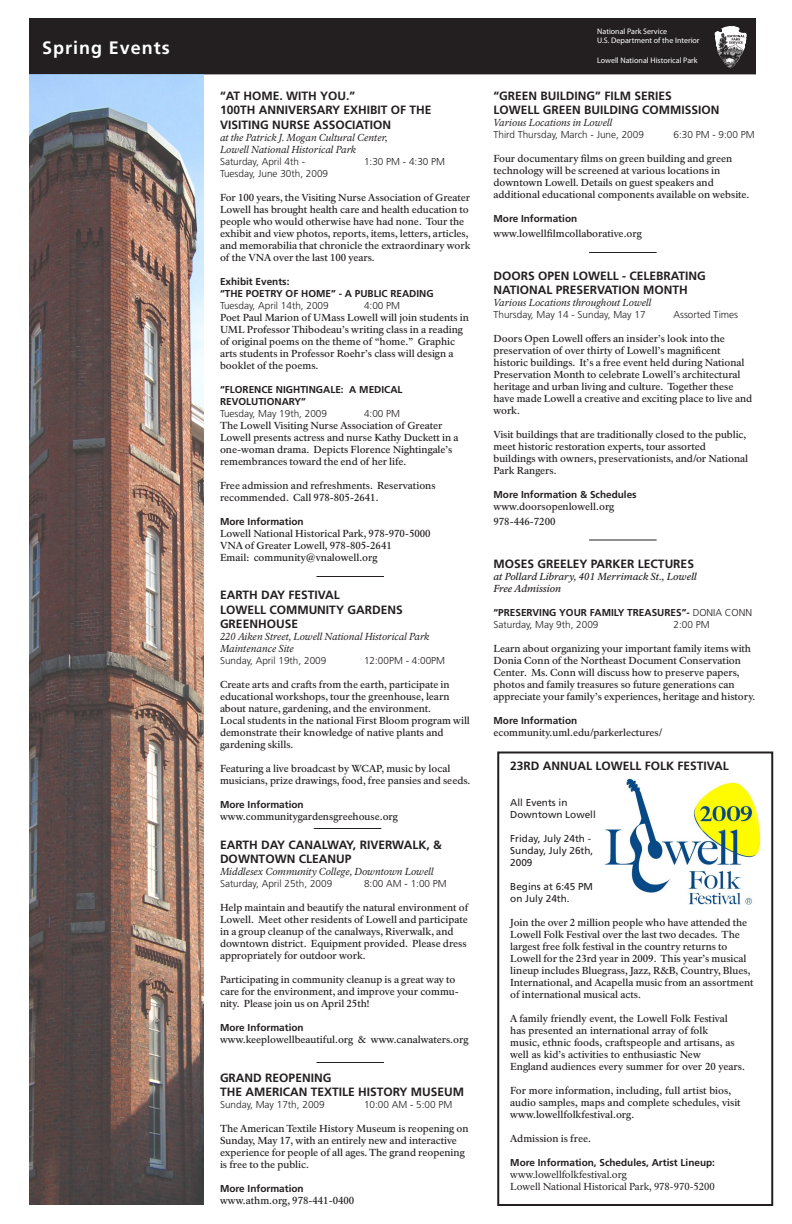
<style>
.page{position:relative;width:792px;height:1224px;background:#fff}
.page>*{position:absolute;margin:0;border:0;box-sizing:border-box;transform-origin:0 0}
.t1{font:700 18px "Frutiger LT Std";letter-spacing:.055em;color:#fff}
.t2{font:700 12px/14.4px "Frutiger LT Std";color:#231f20}
.t3{font:500 10px/12px "NPS Rawlinson OT";letter-spacing:-.005em;color:#231f20}
.t4{font:700 10px/12px "Frutiger LT Std";color:#231f20}
.t5{font:300 10px "Frutiger LT Std";color:#231f20}
.t6{font:italic 10px/12px "NPS Rawlinson OT";color:#231f20}
.t7{font:10px/12px "Frutiger LT Std";color:#231f20}
.t8{font:10px/12px "NPS Rawlinson OT";letter-spacing:-.005em;color:#231f20}
.t9{font:italic 10px/12px "NPS Rawlinson OT Med";color:#231f20}
.t10{font:8px/9.6px "Myriad Pro";color:#fff}
.s1{font-weight:300}
</style>
<div class="page">
<div style="left:30px;top:18px;width:726px;height:56px;background:#231f20"></div>
<img style="left:714px;top:27px;width:33px;height:42px">
<div style="left:497px;top:752px;width:276px;height:454px;border:2px solid #231f20"></div>
<img style="left:29px;top:74px;width:174px;height:1130px">
<hr style="left:316px;top:576px;width:68px;height:1px;background:#231f20">
<hr style="left:589px;top:252px;width:68px;height:1px;background:#231f20">
<hr style="left:314px;top:828px;width:67px;height:1px;background:#231f20">
<hr style="left:316px;top:1062px;width:68px;height:1px;background:#231f20">
<img style="left:604px;top:778px;width:157px;height:127px">
<img style="left:715px;top:26px;width:22px;height:42px">
<hr style="left:589px;top:540px;width:68px;height:1px;background:#231f20">
<h1 class="t1" style="left:42px;top:37px;width:129px">Spring Events</h1>
<p class="t2" style="left:220px;top:89px;width:213px">“AT HOME. WITH YOU.”<br>100TH ANNIVERSARY EXHIBIT OF THE<br>VISITING NURSE ASSOCIATION</p>
<p class="t6" style="left:220px;top:132px;width:170px">at the Patrick J. Mogan Cultural Center,<br>Lowell National Historical Park</p>
<p class="t5" style="left:220px;top:156px;width:87px">Saturday, April 4th -</p>
<p class="t5" style="left:364px;top:156px;width:83px">1:30 PM - 4:30 PM</p>
<p class="t5" style="left:220px;top:168px;width:110px">Tuesday, June 30th, 2009</p>
<p class="t3" style="left:220px;top:192px;width:252px">For 100 years, the Visiting Nurse Association of Greater Lowell has brought health care and health education to people who would otherwise have had none. Tour the exhibit and view photos, reports, items, letters, articles, and memorabilia that chronicle the extraordinary work of the VNA over the last 100 years.</p>
<p class="t4" style="left:220px;top:275px;width:215px">Exhibit Events:<br>“THE POETRY OF HOME” - A PUBLIC READING</p>
<p class="t5" style="left:220px;top:300px;width:110px">Tuesday, April 14th, 2009</p>
<p class="t5" style="left:364px;top:300px;width:38px">4:00 PM</p>
<p class="t3" style="left:220px;top:312px;width:251px">Poet Paul Marion of UMass Lowell will join students in UML Professor Thibodeau’s writing class in a reading of original poems on the theme of “home.” Graphic arts students in Professor Roehr’s class will design a booklet of the poems.</p>
<p class="t4" style="left:220px;top:383px;width:184px">“FLORENCE NIGHTINGALE: A MEDICAL<br>REVOLUTIONARY”</p>
<p class="t5" style="left:220px;top:408px;width:109px">Tuesday, May 19th, 2009</p>
<p class="t5" style="left:364px;top:408px;width:38px">4:00 PM</p>
<p class="t3" style="left:220px;top:420px;width:240px">The Lowell Visiting Nurse Association of Greater Lowell presents actress and nurse Kathy Duckett in a one-woman drama. Depicts Florence Nightingale’s remembrances toward the end of her life.</p>
<p class="t3" style="left:220px;top:480px;width:217px">Free admission and refreshments. Reservations recommended. Call 978-805-2641.</p>
<p class="t4" style="left:220px;top:515px;width:85px">More Information</p>
<p class="t3" style="left:220px;top:528px;width:212px">Lowell National Historical Park, 978-970-5000<br>VNA of Greater Lowell, 978-805-2641<br>Email: community@vnalowell.org</p>
<p class="t2" style="left:220px;top:588px;width:184px">EARTH DAY FESTIVAL<br>LOWELL COMMUNITY GARDENS<br>GREENHOUSE</p>
<p class="t6" style="left:220px;top:631px;width:211px">220 Aiken Street, Lowell National Historical Park<br>Maintenance Site</p>
<p class="t5" style="left:220px;top:655px;width:108px">Sunday, April 19th, 2009</p>
<p class="t5" style="left:364px;top:655px;width:83px">12:00PM - 4:00PM</p>
<p class="t3" style="left:220px;top:679px;width:251px">Create arts and crafts from the earth, participate in educational workshops, tour the greenhouse, learn about nature, gardening, and the environment.<br>Local students in the national First Bloom program will demonstrate their knowledge of native plants and gardening skills.</p>
<p class="t3" style="left:220px;top:763px;width:252px">Featuring a live broadcast by WCAP, music by local musicians, prize drawings, food, free pansies and seeds.</p>
<p class="t4" style="left:220px;top:799px;width:85px">More Information</p>
<p class="t3" style="left:220px;top:811px;width:180px">www.communitygardensgreehouse.org</p>
<p class="t2" style="left:220px;top:837px;width:223px">EARTH DAY CANALWAY, RIVERWALK, &amp;<br>DOWNTOWN CLEANUP</p>
<p class="t6" style="left:220px;top:866px;width:215px">Middlesex Community College, Downtown Lowell</p>
<p class="t5" style="left:220px;top:878px;width:114px">Saturday, April 25th, 2009</p>
<p class="t5" style="left:364px;top:878px;width:84px">8:00 AM - 1:00 PM</p>
<p class="t3" style="left:220px;top:902px;width:250px">Help maintain and beautify the natural environment of Lowell. Meet other residents of Lowell and participate in a group cleanup of the canalways, Riverwalk, and downtown district. Equipment provided. Please dress appropriately for outdoor work.</p>
<p class="t3" style="left:220px;top:974px;width:240px">Participating in community cleanup is a great way to care for the environment, and improve your commu&shy;nity. Please join us on April 25th!</p>
<p class="t4" style="left:220px;top:1022px;width:85px">More Information</p>
<p class="t3" style="left:220px;top:1034px;width:250px">www.keeplowellbeautiful.org &amp; www.canalwaters.org</p>
<p class="t2" style="left:220px;top:1070px;width:246px">GRAND REOPENING<br>THE AMERICAN TEXTILE HISTORY MUSEUM</p>
<p class="t5" style="left:220px;top:1099px;width:106px">Sunday, May 17th, 2009</p>
<p class="t5" style="left:364px;top:1099px;width:90px">10:00 AM - 5:00 PM</p>
<p class="t3" style="left:220px;top:1123px;width:250px">The American Textile History Museum is reopening on Sunday, May 17, with an entirely new and interactive experience for people of all ages. The grand reopening is free to the public.</p>
<p class="t4" style="left:220px;top:1183px;width:85px">More Information</p>
<p class="t3" style="left:220px;top:1195px;width:136px">www.athm.org, 978-441-0400</p>
<p class="t10" style="left:597px;top:26px;width:104px">National Park Service<br>U.S. Department of the Interior</p>
<p class="t10" style="left:597px;top:55px;width:102px">Lowell National Historical Park</p>
<p class="t2" style="left:494px;top:89px;width:228px">“GREEN BUILDING” FILM SERIES<br>LOWELL GREEN BUILDING COMMISSION</p>
<p class="t6" style="left:494px;top:117px;width:120px">Various Locations in Lowell</p>
<p class="t5" style="left:494px;top:129px;width:152px">Third Thursday, March - June, 2009</p>
<p class="t5" style="left:674px;top:129px;width:83px">6:30 PM - 9:00 PM</p>
<p class="t3" style="left:494px;top:153px;width:257px">Four documentary films on green building and green technology will be screened at various locations in downtown Lowell. Details on guest speakers and additional educational components available on website.</p>
<p class="t4" style="left:494px;top:213px;width:85px">More Information</p>
<p class="t3" style="left:494px;top:228px;width:150px">www.lowellfilmcollaborative.org</p>
<p class="t2" style="left:494px;top:269px;width:214px">DOORS OPEN LOWELL - CELEBRATING<br>NATIONAL PRESERVATION MONTH</p>
<p class="t6" style="left:494px;top:297px;width:159px">Various Locations throughout Lowell</p>
<p class="t5" style="left:494px;top:309px;width:154px">Thursday, May 14 - Sunday, May 17</p>
<p class="t5" style="left:674px;top:309px;width:66px">Assorted Times</p>
<p class="t3" style="left:494px;top:333px;width:260px">Doors Open Lowell offers an insider’s look into the preservation of over thirty of Lowell’s magnificent historic buildings. It’s a free event held during National Preservation Month to celebrate Lowell’s architectural heritage and urban living and culture. Together these have made Lowell a creative and exciting place to live and work.</p>
<p class="t3" style="left:494px;top:429px;width:256px">Visit buildings that are traditionally closed to the public, meet historic restoration experts, tour assorted buildings with owners, preservationists, and/or National Park Rangers.</p>
<p class="t4" style="left:494px;top:489px;width:145px">More Information &amp; Schedules</p>
<p class="t3" style="left:494px;top:500px;width:122px;line-height:14.4px">www.doorsopenlowell.org<br>978-446-7200</p>
<p class="t2" style="left:494px;top:557px;width:202px">MOSES GREELEY PARKER LECTURES</p>
<p class="t9" style="left:494px;top:571px;width:205px">at Pollard Library, 401 Merrimack St., Lowell<br>Free Admission</p>
<p class="t4" style="left:494px;top:607px;width:260px">“PRESERVING YOUR FAMILY TREASURES”- <span class="s1">DONIA CONN<br>Saturday, May 9th, 2009</span></p>
<p class="t5" style="left:674px;top:619px;width:38px">2:00 PM</p>
<p class="t3" style="left:494px;top:643px;width:263px">Learn about organizing your important family items with Donia Conn of the Northeast Document Conservation Center. Ms. Conn will discuss how to preserve papers, photos and family treasures so future generations can appreciate your family’s experiences, heritage and history.</p>
<p class="t4" style="left:494px;top:715px;width:85px">More Information</p>
<p class="t3" style="left:494px;top:727px;width:171px">ecommunity.uml.edu/parkerlectures/</p>
<p class="t2" style="left:510px;top:759px;width:220px">23RD ANNUAL LOWELL FOLK FESTIVAL</p>
<p class="t7" style="left:510px;top:797px;width:87px">All Events in<br>Downtown Lowell</p>
<p class="t7" style="left:510px;top:833px;width:85px">Friday, July 24th -<br>Sunday, July 26th,<br>2009</p>
<p class="t7" style="left:510px;top:881px;width:84px">Begins at 6:45 PM on July 24th.</p>
<p class="t3" style="left:510px;top:917px;width:245px">Join the over 2 million people who have attended the Lowell Folk Festival over the last two decades. The largest free folk festival in the country returns to Lowell for the 23rd year in 2009. This year’s musical lineup includes Bluegrass, Jazz, R&amp;B, Country, Blues, International, and Acapella music from an assortment of international musical acts.</p>
<p class="t3" style="left:510px;top:1013px;width:236px">A family friendly event, the Lowell Folk Festival has presented an international array of folk<br>music, ethnic foods, craftspeople and artisans, as well as kid’s activities to enthusiastic New<br>England audiences every summer for over 20 years.</p>
<p class="t3" style="left:510px;top:1085px;width:232px">For more information, including, full artist bios, audio samples, maps and complete schedules, visit www.lowellfolkfestival.org.</p>
<p class="t3" style="left:510px;top:1133px;width:82px">Admission is free.</p>
<p class="t4" style="left:510px;top:1157px;width:206px">More Information, Schedules, Artist Lineup:</p>
<p class="t8" style="left:510px;top:1169px;width:206px">www.lowellfolkfestival.org<br>Lowell National Historical Park, 978-970-5200</p>
</div>
